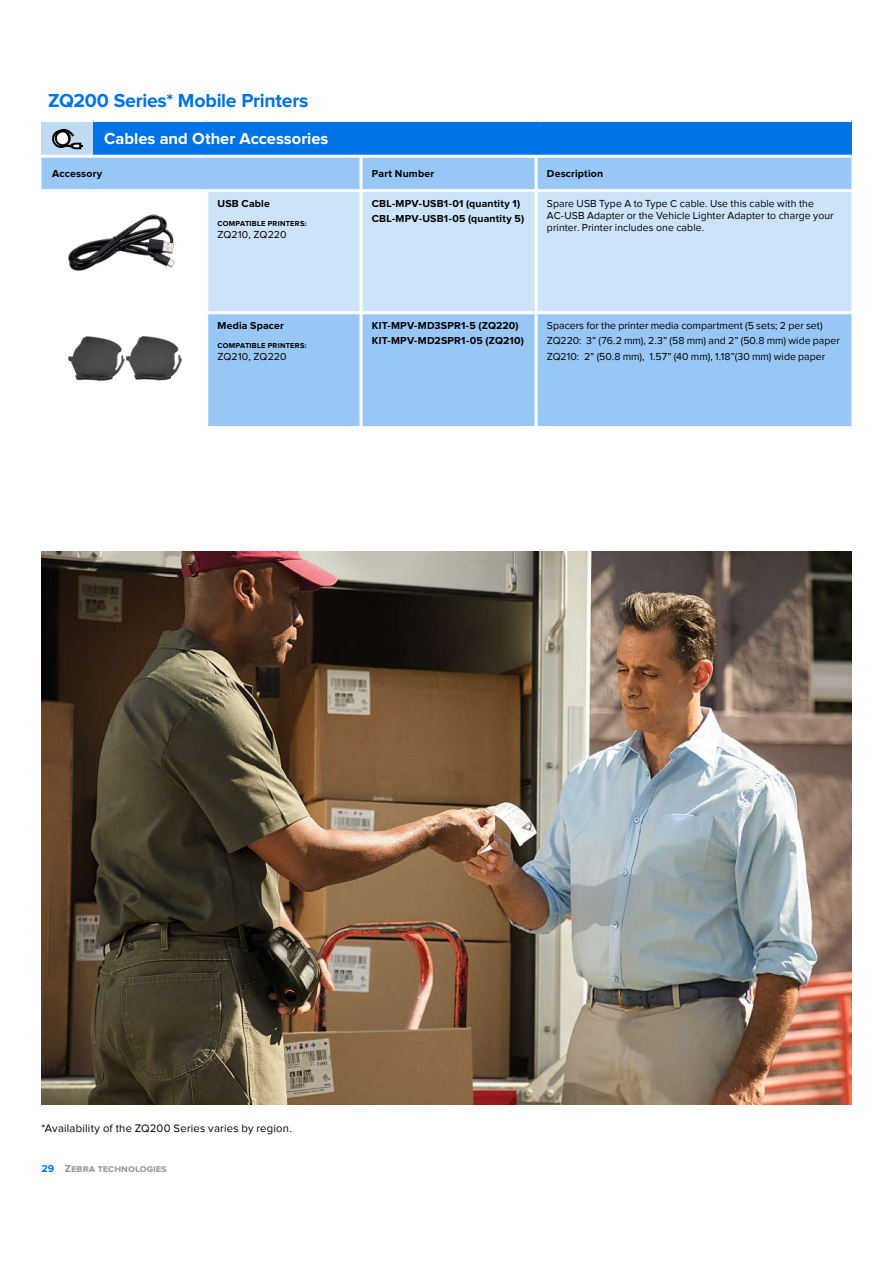
<style>
.page{position:relative;width:893px;height:1263px;background:#fff}
.page>*{position:absolute;margin:0;border:0;box-sizing:border-box;transform-origin:0 0}
.t1{font:700 19.5px "Proxima Nova";letter-spacing:-.015em;color:#0073e6}
.t2{font:700 16.5px "Proxima Nova";letter-spacing:.005em;color:#fff}
.t3{font:11.25px "Proxima Nova";letter-spacing:.02em;color:#000}
.t4{font:10.5px/12px "Proxima Nova";letter-spacing:.01em;color:#000}
.t5{font:700 10.5px/15px "Proxima Nova";letter-spacing:.02em;color:#000}
.t6{font:700 10.5px "Proxima Nova";color:#989899}
.t7{font:700 7.5px "Proxima Nova";letter-spacing:.03em;color:#000}
.s1{color:#0073e6}
</style>
<div class="page">
<div style="left:41px;top:120px;width:52px;height:36px;background:#bfdaf2"></div>
<div style="left:93px;top:120px;width:758px;height:36px;background:#0073e6"></div>
<div style="left:41px;top:158px;width:810px;height:31px;background:#99c7f5"></div>
<div style="left:208px;top:192px;width:643px;height:119px;background:#cce3fa"></div>
<div style="left:208px;top:314px;width:643px;height:112px;background:#99c7f5"></div>
<hr style="left:41px;top:155px;width:52px;height:3px;background:#fff">
<hr style="left:93px;top:155px;width:114px;height:3px;background:#fff">
<hr style="left:207px;top:155px;width:154px;height:3px;background:#fff">
<hr style="left:361px;top:155px;width:175px;height:3px;background:#fff">
<hr style="left:536px;top:155px;width:315px;height:3px;background:#fff">
<hr style="left:360px;top:158px;width:3px;height:31px;background:#fff">
<hr style="left:535px;top:158px;width:3px;height:31px;background:#fff">
<hr style="left:360px;top:192px;width:3px;height:119px;background:#fff">
<hr style="left:535px;top:192px;width:3px;height:119px;background:#fff">
<hr style="left:360px;top:314px;width:3px;height:112px;background:#fff">
<hr style="left:535px;top:314px;width:3px;height:112px;background:#fff">
<hr style="left:41px;top:119px;width:52px;height:3px;background:#fff">
<hr style="left:93px;top:119px;width:114px;height:3px;background:#fff">
<hr style="left:207px;top:119px;width:154px;height:3px;background:#fff">
<hr style="left:361px;top:119px;width:175px;height:3px;background:#fff">
<hr style="left:536px;top:119px;width:315px;height:3px;background:#fff">
<svg style="left:52px;top:128px;width:31px;height:21px"></svg>
<img style="left:68px;top:214px;width:107px;height:57px">
<img style="left:68px;top:336px;width:114px;height:45px">
<img style="left:41px;top:551px;width:810px;height:553px">
<h1 class="t1" style="left:48px;top:92px;width:262px">ZQ200 Series* Mobile Printers</h1>
<h2 class="t2" style="left:104px;top:131px;width:226px">Cables and Other Accessories</h2>
<p class="t5" style="left:52px;top:166px;width:52px">Accessory</p>
<p class="t5" style="left:372px;top:166px;width:64px">Part Number</p>
<p class="t5" style="left:547px;top:166px;width:58px">Description</p>
<p class="t5" style="left:217px;top:196px;width:54px">USB Cable</p>
<p class="t7" style="left:217px;top:220px;width:91px">COMPATIBLE PRINTERS:</p>
<p class="t4" style="left:217px;top:228px;width:71px">ZQ210, ZQ220</p>
<p class="t5" style="left:372px;top:196px;width:154px">CBL-MPV-USB1-01 (quantity 1)<br>CBL-MPV-USB1-05 (quantity 5)</p>
<p class="t4" style="left:547px;top:198px;width:288px">Spare USB Type A to Type C cable. Use this cable with the<br>AC-USB Adapter or the Vehicle Lighter Adapter to charge your printer. Printer includes one cable.</p>
<p class="t5" style="left:217px;top:319px;width:68px">Media Spacer</p>
<p class="t7" style="left:217px;top:342px;width:91px">COMPATIBLE PRINTERS:</p>
<p class="t4" style="left:217px;top:351px;width:71px">ZQ210, ZQ220</p>
<p class="t5" style="left:372px;top:319px;width:154px">KIT-MPV-MD3SPR1-5 (ZQ220)<br>KIT-MPV-MD2SPR1-05 (ZQ210)</p>
<p class="t4" style="left:547px;top:318px;width:294px;line-height:15.3px">Spacers for the printer media compartment (5 sets; 2 per set)<br>ZQ220: 3” (76.2 mm), 2.3” (58 mm) and 2” (50.8 mm) wide paper<br>ZQ210: 2” (50.8 mm), 1.57” (40 mm), 1.18”(30 mm) wide paper</p>
<p class="t3" style="left:41px;top:1121px;width:252px">*Availability of the ZQ200 Series varies by region.</p>
<p class="t6" style="left:41px;top:1163px;width:127px"><span class="s1">29</span> Zebra technologies</p>
</div>
